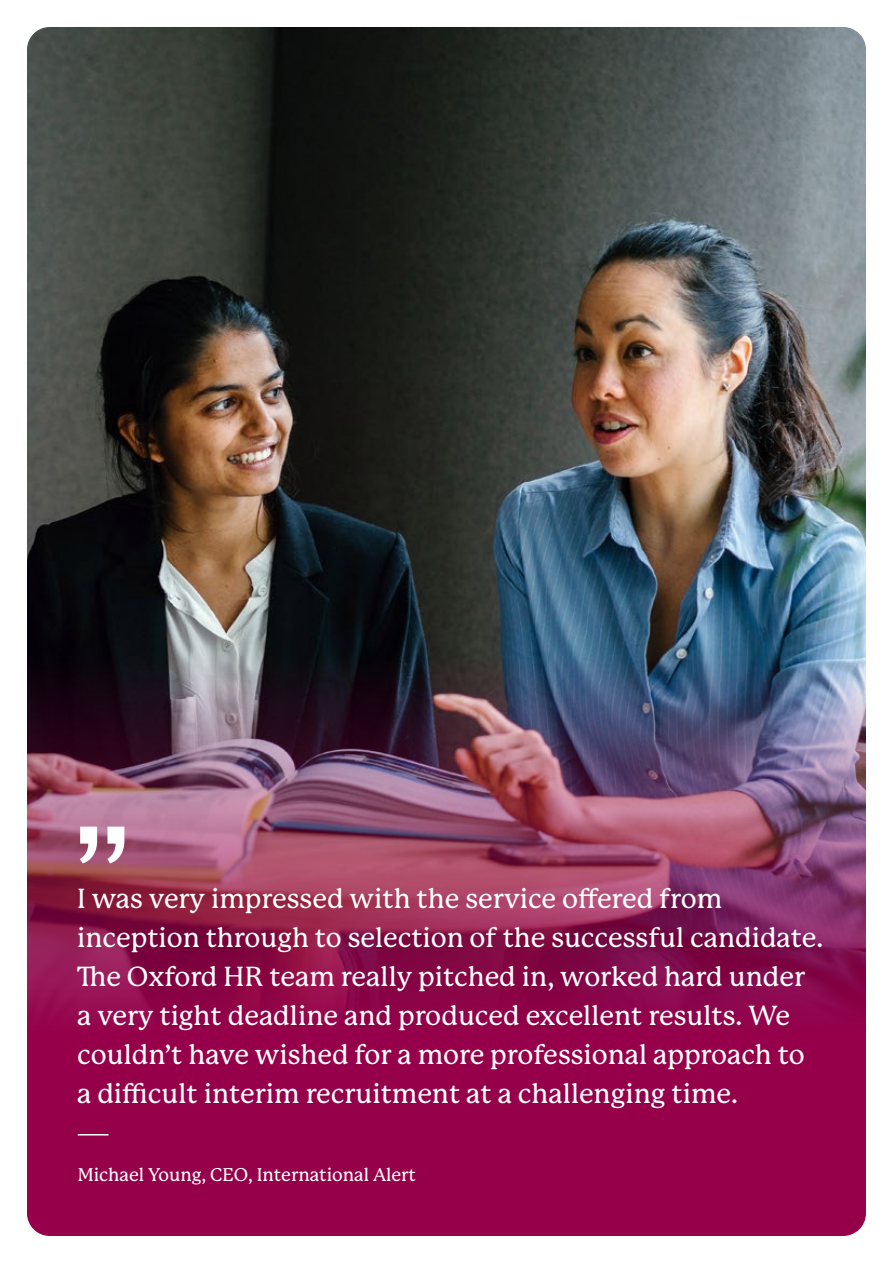
<style>
.page{position:relative;width:893px;height:1263px;background:#fff}
.page>*{position:absolute;margin:0;border:0;box-sizing:border-box;transform-origin:0 0}
.t1{font:700 150px "Mr Eaves Mod OT";color:#fff}
.t2{font:500 27px/39px "P Mackinac Pro";color:#fff}
.t3{font:500 18px "P Mackinac Pro";color:#fff}
</style>
<div class="page">
<img style="left:27px;top:27px;width:839px;height:1206px">
<img style="left:27px;top:381px;width:839px;height:855px;border-radius:23px">
<hr style="left:78px;top:1134px;width:31px;height:1px;background:#fff">
<h2 class="t1" style="left:71px;top:787px;width:65px">”</h2>
<h3 class="t2" style="left:77px;top:879px;width:748px">I was very impressed with the service offered from inception through to selection of the successful candidate.<br>The Oxford HR team really pitched in, worked hard under a very tight deadline and produced excellent results. We couldn’t have wished for a more professional approach to a difficult interim recruitment at a challenging time.</h3>
<h5 class="t3" style="left:78px;top:1164px;width:340px">Michael Young, CEO, International Alert</h5>
</div>
